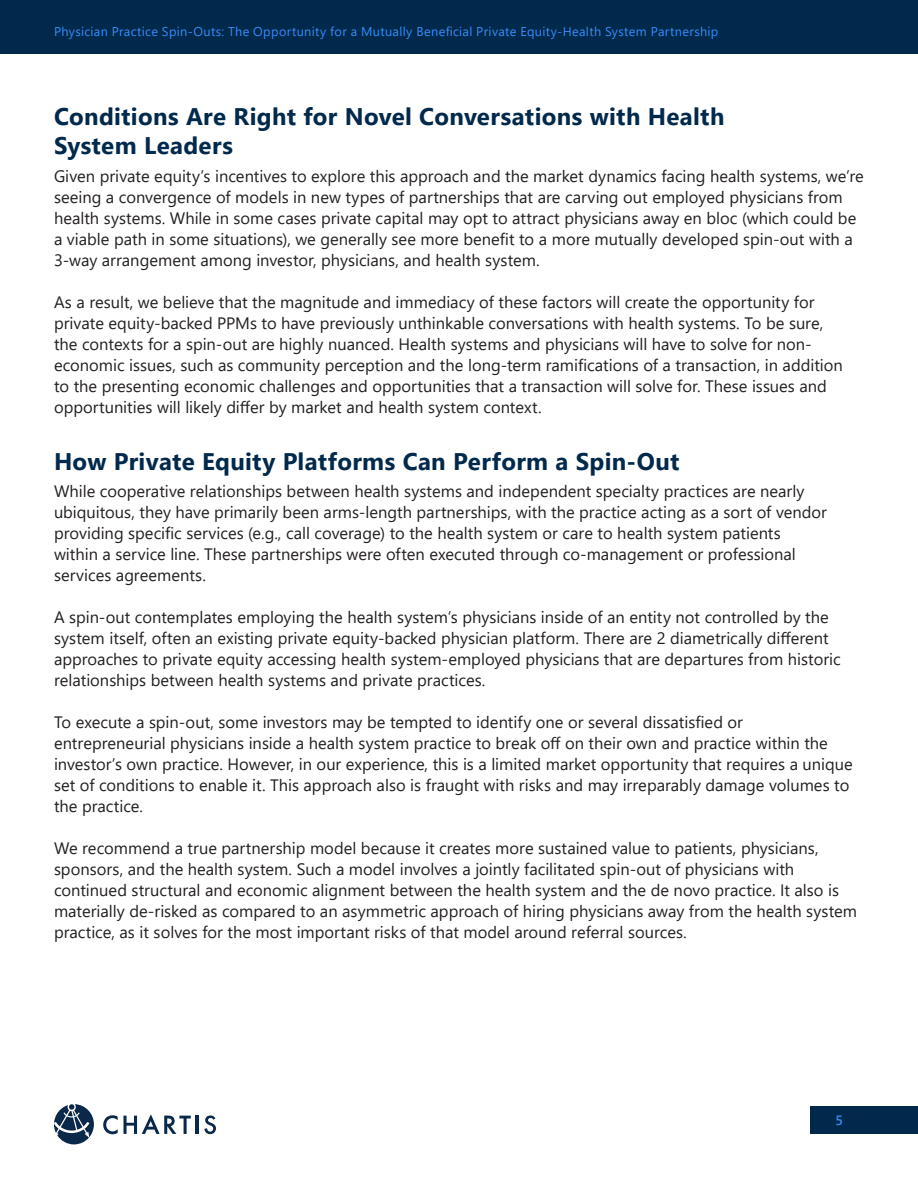
<style>
.page{position:relative;width:918px;height:1188px;background:#fff}
.page>*{position:absolute;margin:0;border:0;box-sizing:border-box;transform-origin:0 0}
.Chartis_-_Heading_1{font:700 24px/28.8px "Segoe UI";letter-spacing:.015em;color:#00294c}
.Chartis_-_Body{font:16.5px/21px "Segoe UI";color:#231f20}
.t1{font:600 13.5px "Segoe UI";color:#378cf7}
.t2{font:12.75px "Segoe UI";letter-spacing:.025em;color:#378cf7}
</style>
<div class="page">
<div style="left:0;top:0;width:918px;height:54px;background:#00294c"></div>
<div style="left:810px;top:1106px;width:108px;height:28px;background:#00294c"></div>
<svg style="left:54px;top:1104px;width:40px;height:40px"></svg>
<hr style="left:196px;top:1116px;width:3px;height:18px;background:#0a284a">
<svg style="left:204px;top:1115px;width:12px;height:19px"></svg>
<svg style="left:103px;top:1114px;width:88px;height:20px"></svg>
<p class="t2" style="left:54px;top:20px;width:666px">Physician Practice Spin-Outs: The Opportunity for a Mutually Beneficial Private Equity-Health System Partnership</p>
<p class="Chartis_-_Heading_1" style="left:54px;top:101px;width:672px">Conditions Are Right for Novel Conversations with Health<br>System Leaders</p>
<p class="Chartis_-_Body" style="left:54px;top:164px;width:811px">Given private equity’s incentives to explore this approach and the market dynamics facing health systems, we’re seeing a convergence of models in new types of partnerships that are carving out employed physicians from health systems. While in some cases private capital may opt to attract physicians away en bloc (which could be a viable path in some situations), we generally see more benefit to a more mutually developed spin-out with a 3-way arrangement among investor, physicians, and health system.</p>
<p class="Chartis_-_Body" style="left:54px;top:290px;width:790px">As a result, we believe that the magnitude and immediacy of these factors will create the opportunity for private equity-backed PPMs to have previously unthinkable conversations with health systems. To be sure, the contexts for a spin-out are highly nuanced. Health systems and physicians will have to solve for non&shy;economic issues, such as community perception and the long-term ramifications of a transaction, in addition to the presenting economic challenges and opportunities that a transaction will solve for. These issues and opportunities will likely differ by market and health system context.</p>
<p class="Chartis_-_Heading_1" style="left:54px;top:445px;width:627px">How Private Equity Platforms Can Perform a Spin-Out</p>
<p class="Chartis_-_Body" style="left:54px;top:480px;width:774px">While cooperative relationships between health systems and independent specialty practices are nearly ubiquitous, they have primarily been arms-length partnerships, with the practice acting as a sort of vendor providing specific services (e.g., call coverage) to the health system or care to health system patients within a service line. These partnerships were often executed through co-management or professional services agreements.</p>
<p class="Chartis_-_Body" style="left:54px;top:606px;width:788px">A spin-out contemplates employing the health system’s physicians inside of an entity not controlled by the system itself, often an existing private equity-backed physician platform. There are 2 diametrically different approaches to private equity accessing health system-employed physicians that are departures from historic relationships between health systems and private practices.</p>
<p class="Chartis_-_Body" style="left:54px;top:711px;width:800px">To execute a spin-out, some investors may be tempted to identify one or several dissatisfied or entrepreneurial physicians inside a health system practice to break off on their own and practice within the investor’s own practice. However, in our experience, this is a limited market opportunity that requires a unique set of conditions to enable it. This approach also is fraught with risks and may irreparably damage volumes to the practice.</p>
<p class="Chartis_-_Body" style="left:54px;top:837px;width:805px">We recommend a true partnership model because it creates more sustained value to patients, physicians, sponsors, and the health system. Such a model involves a jointly facilitated spin-out of physicians with continued structural and economic alignment between the health system and the de novo practice. It also is materially de-risked as compared to an asymmetric approach of hiring physicians away from the health system practice, as it solves for the most important risks of that model around referral sources.</p>
<p class="t1" style="left:836px;top:1107px;width:9px">5</p>
</div>
